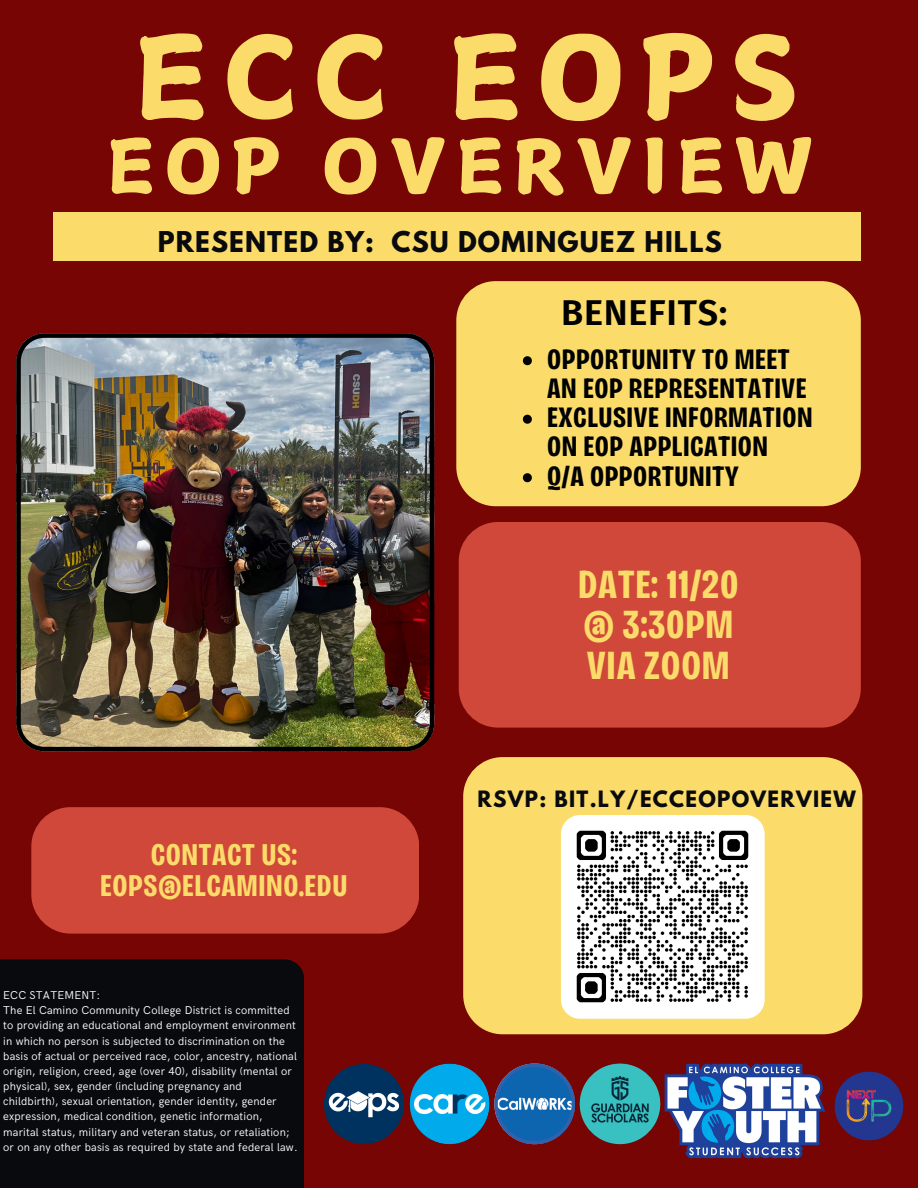
<style>
.page{position:relative;width:918px;height:1188px;background:#760504}
.page>*{position:absolute;margin:0;border:0;box-sizing:border-box;transform-origin:0 0}
.t1{font:112.95px "Canva Surname Fu";letter-spacing:.145em;color:#fbdc6a}
.t2{font:73.5px "Canva Surname Fu";letter-spacing:.145em;color:#fbdc6a}
.t3{font:700 41.25px/40.5px "Bricolage Grotesque 28 pt Condensed";letter-spacing:.02em;color:#fbdc6a}
.t4{font:600 36px "Fira Sans";letter-spacing:.02em;color:#000}
.t5{font:700 31.65px/31px "Bricolage Grotesque 28 pt Condensed";letter-spacing:.02em;color:#fbdc6a;text-align:center}
.t6{font:700 29.55px/29.2px "Bricolage Grotesque 28 pt Condensed";letter-spacing:.02em;color:#000}
.t7{font:700 25.35px "League Spartan";letter-spacing:.045em;color:#090a0e}
.t8{font:700 19.95px "League Spartan";letter-spacing:.065em;color:#090a0e}
.t9{font:11.4px/15.1px "HK Grotesk";letter-spacing:.015em;color:#fff}
</style>
<div class="page">
<div style="left:53px;top:213px;width:808px;height:48px;background:#fbdc6a"></div>
<div style="left:463px;top:757px;width:399px;height:277px;background:#fbdc6a"></div>
<div style="left:0;top:959px;width:304px;height:229px;background:#090a0e"></div>
<img style="left:16px;top:333px;width:418px;height:418px">
<div style="left:459px;top:522px;width:402px;height:206px;background:#d0483a;border-radius:39px"></div>
<div style="left:456px;top:281px;width:405px;height:225px;background:#fbdc6a"></div>
<svg style="left:523px;top:356px;width:9px;height:9px"></svg>
<svg style="left:523px;top:415px;width:9px;height:9px"></svg>
<svg style="left:523px;top:473px;width:9px;height:9px"></svg>
<div style="left:31px;top:807px;width:388px;height:127px;background:#d0483a;border-radius:39px"></div>
<img style="left:409px;top:1064px;width:81px;height:80px;border-radius:50%">
<img style="left:665px;top:1064px;width:161px;height:94px">
<img style="left:561px;top:815px;width:204px;height:204px;border-radius:19px">
<svg style="left:494px;top:1064px;width:81px;height:80px"></svg>
<img style="left:324px;top:1064px;width:80px;height:80px;border-radius:50%">
<img style="left:580px;top:1064px;width:80px;height:80px;border-radius:50%">
<img style="left:826px;top:1064px;width:85px;height:85px;border-radius:50%">
<h3 class="t1" style="left:135px;top:21px;width:664px">ECC EOPS</h3>
<p class="t2" style="left:108px;top:129px;width:707px">EOP OVERVIEW</p>
<p class="t7" style="left:158px;top:229px;width:566px">PRESENTED BY: CSU DOMINGUEZ HILLS</p>
<p class="t4" style="left:561px;top:291px;width:168px">BENEFITS:</p>
<h6 class="t6" style="left:547px;top:344px;width:261px">OPPORTUNITY TO MEET<br>AN EOP REPRESENTATIVE</h6>
<p class="t6" style="left:547px;top:403px;width:267px">EXCLUSIVE INFORMATION<br>ON EOP APPLICATION</p>
<h4 class="t6" style="left:547px;top:461px;width:193px">Q/A OPPORTUNITY</h4>
<h2 class="t3" style="left:578px;top:564px;width:162px">DATE: 11/20 @ 3:30PM<br>VIA ZOOM</h2>
<p class="t5" style="left:100px;top:839px;width:249px">CONTACT US:<br>EOPS@ELCAMINO.EDU</p>
<p class="t9" style="left:3px;top:988px;width:98px">ECC STATEMENT:</p>
<p class="t9" style="left:3px;top:1003px;width:296px">The El Camino Community College District is committed to providing an educational and employment environment in which no person is subjected to discrimination on the basis of actual or perceived race, color, ancestry, national origin, religion, creed, age (over 40), disability (mental or physical), sex, gender (including pregnancy and childbirth), sexual orientation, gender identity, gender expression, medical condition, genetic information, marital status, military and veteran status, or retaliation; or on any other basis as required by state and federal law.</p>
<p class="t8" style="left:478px;top:789px;width:380px">RSVP: BIT.LY/ECCEOPOVERVIEW</p>
</div>
